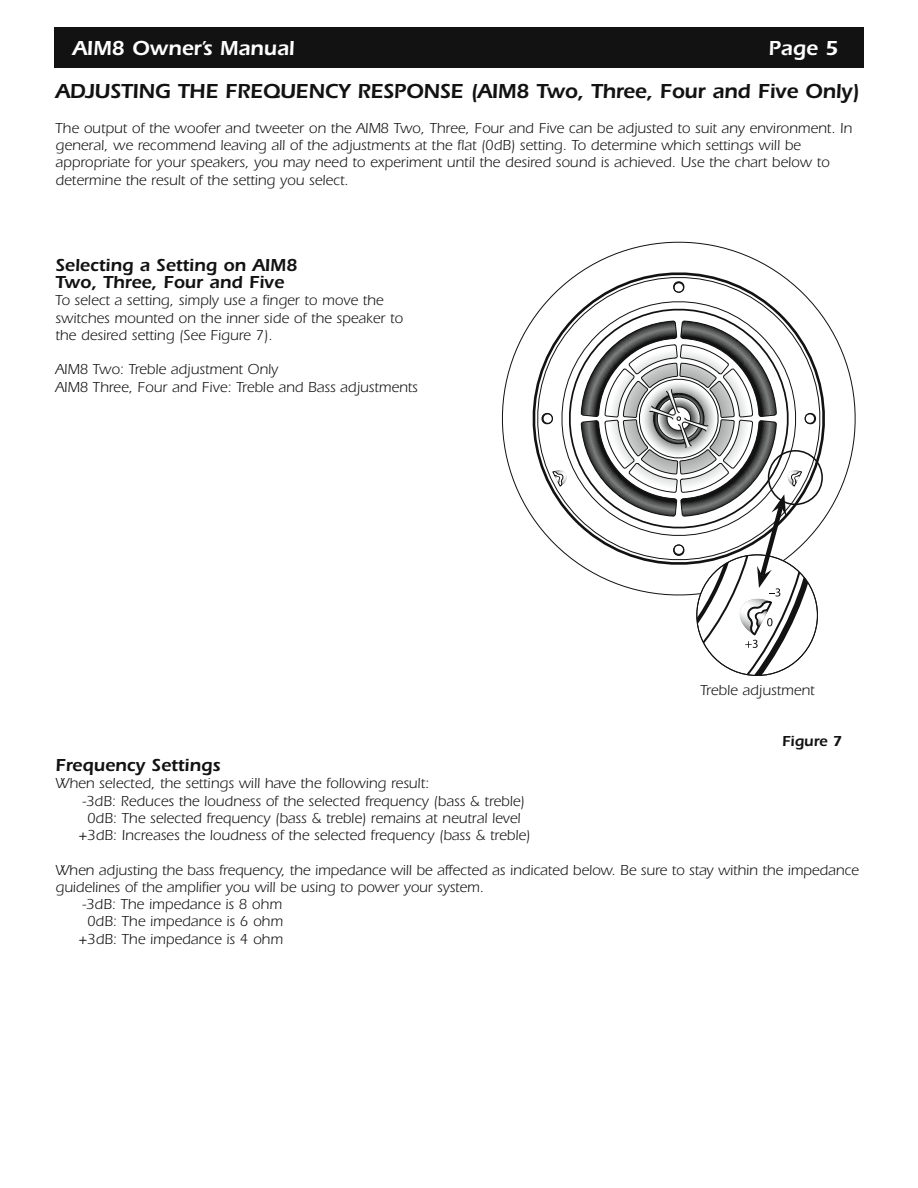
<style>
.page{position:relative;width:918px;height:1188px;background:#fff}
.page>*{position:absolute;margin:0;border:0;box-sizing:border-box;transform-origin:0 0}
.t1{font:600 21px "Itc Eras";letter-spacing:-.01em;color:#121212}
.t2{font:600 21px "Itc Eras";color:#fff}
.t3{font:600 18px/17.2px "Itc Eras";color:#121212}
.t4{font:15px/17.2px "Itc Eras";color:#121212}
.t5{font:600 15px "Itc Eras";color:#121212}
</style>
<div class="page">
<div style="left:54px;top:27px;width:810px;height:41px;background:#121212"></div>
<svg style="left:502px;top:242px;width:354px;height:365px"></svg>
<svg style="left:520px;top:256px;width:322px;height:325px"></svg>
<svg style="left:541px;top:412px;width:10px;height:14px"></svg>
<svg style="left:672px;top:281px;width:14px;height:8px"></svg>
<svg style="left:551px;top:289px;width:257px;height:259px"></svg>
<svg style="left:559px;top:296px;width:242px;height:245px"></svg>
<svg style="left:552px;top:469px;width:16px;height:18px"></svg>
<svg style="left:581px;top:321px;width:236px;height:354px"></svg>
<h1 class="t2" style="left:72px;top:36px;width:224px">AIM8 Owner’s Manual</h1>
<h1 class="t2" style="left:768px;top:36px;width:72px">Page 5</h1>
<h1 class="t1" style="left:56px;top:79px;width:806px">ADJUSTING THE FREQUENCY RESPONSE (AIM8 Two, Three, Four and Five Only)</h1>
<p class="t4" style="left:56px;top:119px;width:798px">The output of the woofer and tweeter on the AIM8 Two, Three, Four and Five can be adjusted to suit any environment. In general, we recommend leaving all of the adjustments at the flat (0dB) setting. To determine which settings will be appropriate for your speakers, you may need to experiment until the desired sound is achieved. Use the chart below to determine the result of the setting you select.</p>
<p class="t3" style="left:56px;top:256px;width:244px">Selecting a Setting on AIM8<br>Two, Three, Four and Five</p>
<p class="t4" style="left:56px;top:292px;width:349px">To select a setting, simply use a finger to move the switches mounted on the inner side of the speaker to the desired setting (See Figure 7).</p>
<p class="t4" style="left:56px;top:361px;width:364px">AIM8 Two: Treble adjustment Only<br>AIM8 Three, Four and Five: Treble and Bass adjustments</p>
<p class="t4" style="left:700px;top:682px;width:116px">Treble adjustment</p>
<p class="t5" style="left:782px;top:732px;width:62px">Figure 7</p>
<p class="t3" style="left:56px;top:756px;width:167px">Frequency Settings</p>
<p class="t4" style="left:56px;top:775px;width:375px">When selected, the settings will have the following result:</p>
<p class="t4" style="left:82px;top:792px;width:444px">-3dB: Reduces the loudness of the selected frequency (bass &amp; treble)</p>
<p class="t4" style="left:87px;top:809px;width:435px">0dB: The selected frequency (bass &amp; treble) remains at neutral level</p>
<p class="t4" style="left:79px;top:827px;width:453px">+3dB: Increases the loudness of the selected frequency (bass &amp; treble)</p>
<p class="t4" style="left:56px;top:861px;width:805px">When adjusting the bass frequency, the impedance will be affected as indicated below. Be sure to stay within the impedance</p>
<p class="t4" style="left:56px;top:878px;width:430px">guidelines of the amplifier you will be using to power your system.</p>
<p class="t4" style="left:82px;top:896px;width:201px">-3dB: The impedance is 8 ohm</p>
<p class="t4" style="left:87px;top:913px;width:197px">0dB: The impedance is 6 ohm</p>
<p class="t4" style="left:79px;top:930px;width:206px">+3dB: The impedance is 4 ohm</p>
</div>
